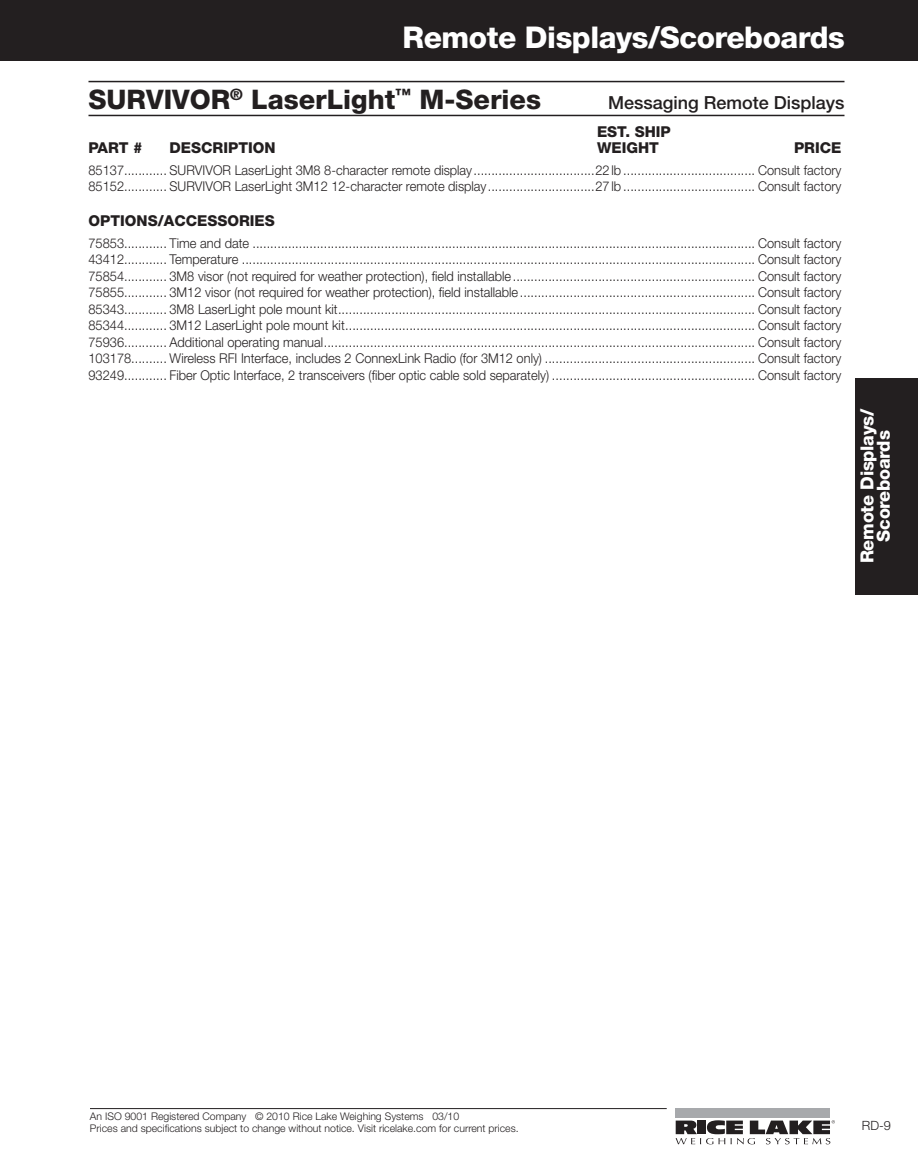
<style>
.page{position:relative;width:918px;height:1175px;background:#fff}
.page>*{position:absolute;margin:0;border:0;box-sizing:border-box;transform-origin:0 0}
.t1{font:800 30px "Helvetica Neue LT Std";letter-spacing:-.015em;color:#fff}
.t2{font:800 27px "Helvetica Neue LT Std";color:#231f20}
.t3{font:800 18px/16.5px "Helvetica Neue LT Std";letter-spacing:-.015em;color:#fff;text-align:center}
.t4{font:500 18px "Helvetica Neue LT Std";color:#231f20}
.t5{font:800 15px "Helvetica Neue LT Std";color:#231f20}
.t6{font:300 13.5px/16.5px "Helvetica Neue LT Std";color:#231f20;scale:.95 1}
.t7{font:300 12.75px "Helvetica Neue LT Std";color:#231f20}
.t8{font:300 10.5px/12px "Helvetica Neue LT Std";color:#231f20}
</style>
<div class="page">
<div style="left:855px;top:378px;width:63px;height:216px;background:#231f20"></div>
<div style="left:0;top:0;width:918px;height:61px;background:#231f20"></div>
<hr style="left:90px;top:1108px;width:577px;height:1px;background:#231f20">
<div style="left:676px;top:1107px;width:154px;height:10px;background:#a7a9ac"></div>
<svg style="left:676px;top:1120px;width:159px;height:24px"></svg>
<hr style="left:88px;top:81px;width:756px;height:1px;background:#231f20">
<hr style="left:88px;top:115px;width:756px;height:1px;background:#231f20">
<h1 class="t1" style="left:403px;top:20px;width:444px">REMOTE DISPLAYS/SCOREBOARDS</h1>
<h2 class="t2" style="left:88px;top:84px;width:454px">SURVIVOR<sup>®</sup> LASERLIGHT<sup>™</sup> M-SERIES</h2>
<h3 class="t4" style="left:608px;top:92px;width:238px">Messaging Remote Displays</h3>
<p class="t5" style="left:597px;top:122px;width:75px">EST. SHIP</p>
<p class="t5" style="left:88px;top:139px;width:56px">PART #</p>
<p class="t5" style="left:170px;top:139px;width:34px">DESCR</p>
<p class="t5" style="left:223px;top:139px;width:54px">IPTION</p>
<p class="t5" style="left:597px;top:139px;width:58px">WEIGHT</p>
<p class="t5" style="left:794px;top:139px;width:49px">PRICE</p>
<p class="t6" style="left:88px;top:161px;width:794px">85137............ SURVIVOR LaserLight 3M8 8-character remote display..................................22lb ..................................... Consult factory<br>85152............ SURVIVOR LaserLight 3M12 12-character remote display..............................27lb ..................................... Consult factory</p>
<p class="t5" style="left:89px;top:212px;width:88px">OPTIONS/ACC</p>
<p class="t5" style="left:197px;top:212px;width:78px">ESSORIES</p>
<p class="t6" style="left:88px;top:234px;width:794px;text-align:justify">75853............ Time and date ............................................................................................................................................. Consult factory 43412............ Temperature ................................................................................................................................................ Consult factory 75854............ 3M8 visor (not required for weather protection), field installable.................................................................... Consult factory 75855............ 3M12 visor (not required for weather protection), field installable.................................................................. Consult factory 85343............ 3M8 LaserLight pole mount kit..................................................................................................................... Consult factory 85344............ 3M12 LaserLight pole mount kit................................................................................................................... Consult factory 75936............ Additional operating manual......................................................................................................................... Consult factory 103178.......... Wireless RFI Interface, includes 2 ConnexLink Radio (for 3M12 only) ........................................................... Consult factory 93249............ Fiber Optic Interface, 2 transceivers (fiber optic cable sold separately) ......................................................... Consult factory</p>
<h3 class="t3" style="left:859px;top:563px;width:156px;rotate:-90deg">REMOTE DISPLAYS/<br>SCOREBOARDS</h3>
<p class="t8" style="left:90px;top:1110px;width:430px">An ISO 9001 Registered Company © 2010 Rice Lake Weighing Systems 03/10<br>Prices and specifications subject to change without notice. Visit ricelake.com for current prices.</p>
<p class="t7" style="left:862px;top:1117px;width:31px">RD-9</p>
</div>
